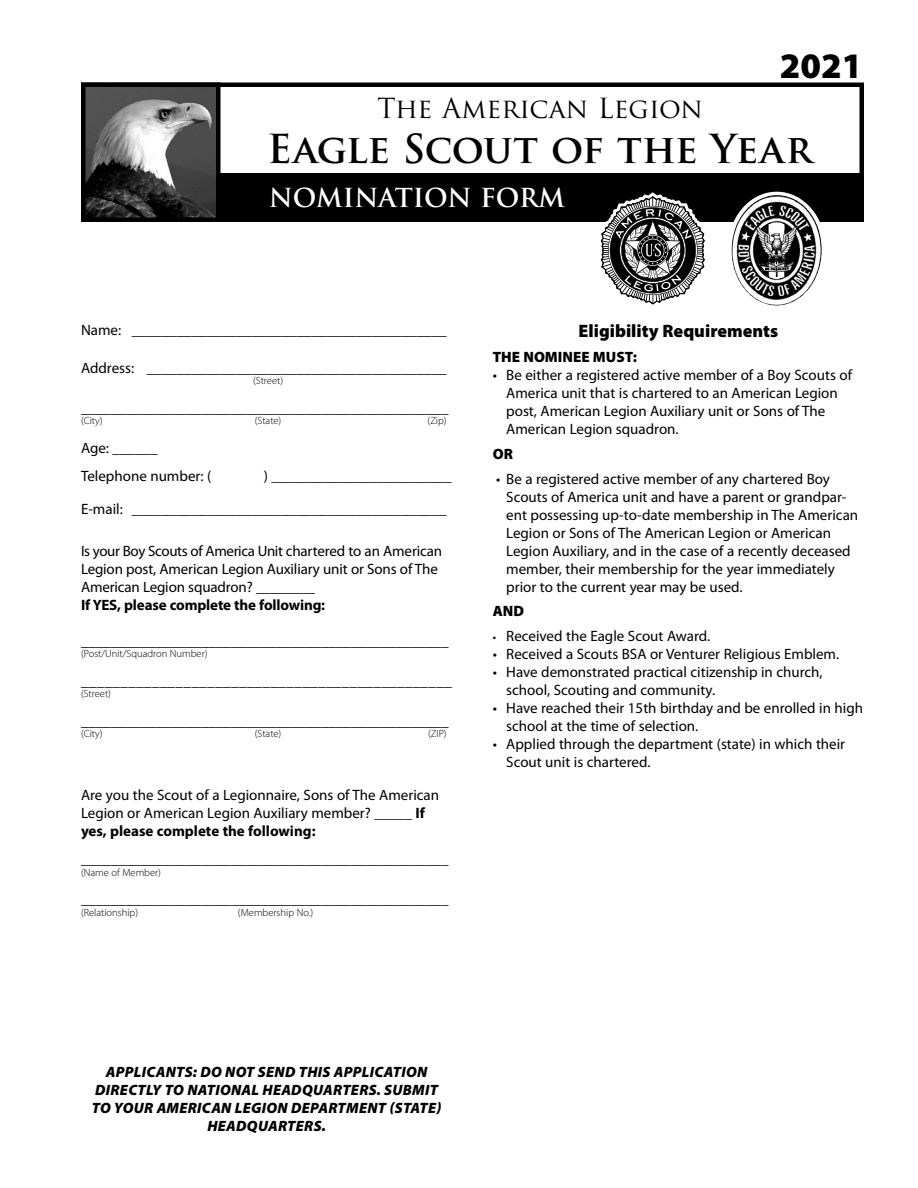
<style>
.page{position:relative;width:918px;height:1188px;background:#fff}
.page>*{position:absolute;margin:0;border:0;box-sizing:border-box;transform-origin:0 0}
.t1{font:700 39px "Trajan Pro";letter-spacing:-.01em;color:#000}
.t2{font:900 36px "Myriad Pro";color:#000}
.t3{font:27px "Trajan Pro";color:#000}
.t4{font:700 25.5px "Trajan Pro";letter-spacing:-.005em;color:#fff}
.SubHead{font:900 18px "Myriad Pro";color:#000}
.App_text_A{font:15px/18px "Myriad Pro";letter-spacing:-.01em;color:#000}
.Bullet_list{font:15px/18px "Myriad Pro";color:#000}
.t5{font:italic 900 15px/18px "Myriad Pro";letter-spacing:.02em;color:#000;text-align:center}
.t6{font:900 15px "Myriad Pro";color:#000}
.sub_text_info{font:300 10.5px "Myriad Pro";color:#000}
.App_text_A-2{font:300 10.5px "Myriad Pro";color:#000}
.s1{font-weight:700}
.s2{font-size:12px}
</style>
<div class="page">
<div style="left:81px;top:82px;width:783px;height:140px;border:4px solid #000"></div>
<img style="left:86px;top:87px;width:129px;height:130px">
<div style="left:81px;top:82px;width:139px;height:140px;border:4px solid #000"></div>
<div style="left:218px;top:174px;width:646px;height:47px;background:#000"></div>
<svg style="left:597px;top:192px;width:112px;height:113px"></svg>
<svg style="left:727px;top:192px;width:99px;height:116px"></svg>
<img style="left:732px;top:195px;width:64px;height:111px">
<p class="t2" style="left:780px;top:45px;width:84px">2021</p>
<p class="t3" style="left:377px;top:91px;width:327px">The American Legion</p>
<p class="t1" style="left:267px;top:124px;width:547px">Eagle Scout of the Year</p>
<p class="t4" style="left:269px;top:181px;width:298px">NOMINATION FORM</p>
<p class="App_text_A" style="left:81px;top:322px;width:367px">Name: __________________________________________</p>
<p class="App_text_A" style="left:81px;top:359px;width:367px">Address: ________________________________________</p>
<p class="sub_text_info" style="left:253px;top:375px;width:32px">(Street)</p>
<p class="App_text_A" style="left:81px;top:400px;width:369px">_________________________________________________</p>
<p class="sub_text_info" style="left:81px;top:415px;width:23px">(City)</p>
<p class="sub_text_info" style="left:255px;top:415px;width:28px">(State)</p>
<p class="sub_text_info" style="left:428px;top:415px;width:21px">(Zip)</p>
<p class="App_text_A" style="left:81px;top:440px;width:78px">Age: ______</p>
<p class="App_text_A" style="left:81px;top:467px;width:132px">Telephone number: (</p>
<p class="App_text_A" style="left:264px;top:467px;width:189px">) ________________________</p>
<p class="App_text_A" style="left:81px;top:500px;width:367px">E-mail: __________________________________________</p>
<p class="App_text_A" style="left:81px;top:542px;width:363px">Is your Boy Scouts of America Unit chartered to an American Legion post, American Legion Auxiliary unit or Sons of The American Legion squadron? ________<br><span class="s1">If YES, please complete the following:</span></p>
<p class="App_text_A" style="left:81px;top:632px;width:369px">_________________________________________________</p>
<p class="sub_text_info" style="left:81px;top:648px;width:128px">(Post/Unit/Squadron Number)</p>
<p class="App_text_A" style="left:81px;top:672px;width:373px">_______________________________________________</p>
<p class="App_text_A-2" style="left:81px;top:688px;width:32px">(Street)</p>
<p class="App_text_A" style="left:81px;top:712px;width:369px">_________________________________________________</p>
<p class="sub_text_info" style="left:81px;top:728px;width:23px">(City)</p>
<p class="sub_text_info" style="left:255px;top:728px;width:28px">(State)</p>
<p class="sub_text_info" style="left:428px;top:728px;width:20px">(ZIP)</p>
<p class="App_text_A" style="left:81px;top:787px;width:360px">Are you the Scout of a Legionnaire, Sons of The American<br>Legion or American Legion Auxiliary member? _____ <span class="s1">If yes, please complete the following:</span></p>
<p class="App_text_A" style="left:81px;top:850px;width:369px">_________________________________________________</p>
<p class="sub_text_info" style="left:81px;top:867px;width:82px">(Name of Member)</p>
<p class="App_text_A" style="left:81px;top:890px;width:369px">_________________________________________________</p>
<p class="sub_text_info" style="left:81px;top:907px;width:59px">(Relationship)</p>
<p class="sub_text_info" style="left:238px;top:907px;width:77px">(Membership No.)</p>
<p class="SubHead" style="left:579px;top:321px;width:201px">Eligibility Requirements</p>
<p class="t6" style="left:493px;top:349px;width:146px">THE NOMINEE MUST:</p>
<p class="Bullet_list" style="left:506px;top:367px;width:347px;text-indent:-14px">• Be either a registered active member of a Boy Scouts of America unit that is chartered to an American Legion post, American Legion Auxiliary unit or Sons of The American Legion squadron.</p>
<p class="t6" style="left:493px;top:445px;width:22px">OR</p>
<p class="Bullet_list" style="left:506px;top:470px;width:354px;text-indent:-10px">• Be a registered active member of any chartered Boy Scouts of America unit and have a parent or grandpar&shy;ent possessing up-to-date membership in The American Legion or Sons of The American Legion or American Legion Auxiliary, and in the case of a recently deceased member, their membership for the year immediately prior to the current year may be used.</p>
<p class="t6" style="left:493px;top:603px;width:33px">AND</p>
<p class="Bullet_list" style="left:493px;top:628px;width:219px"><span class="s2">•</span> Received the Eagle Scout Award.</p>
<p class="Bullet_list" style="left:493px;top:646px;width:348px">• Received a Scouts BSA or Venturer Religious Emblem.</p>
<p class="Bullet_list" style="left:506px;top:664px;width:318px;text-indent:-14px">• Have demonstrated practical citizenship in church, school, Scouting and community.</p>
<p class="Bullet_list" style="left:506px;top:700px;width:358px;text-indent:-14px">• Have reached their 15th birthday and be enrolled in high school at the time of selection.</p>
<p class="Bullet_list" style="left:506px;top:736px;width:340px;text-indent:-14px">• Applied through the department (state) in which their<br>Scout unit is chartered.</p>
<p class="t5" style="left:92px;top:1063px;width:351px">APPLICANTS: DO NOT SEND THIS APPLICATION DIRECTLY TO NATIONAL HEADQUARTERS. SUBMIT TO YOUR AMERICAN LEGION DEPARTMENT (STATE)<br>HEADQUARTERS.</p>
</div>
